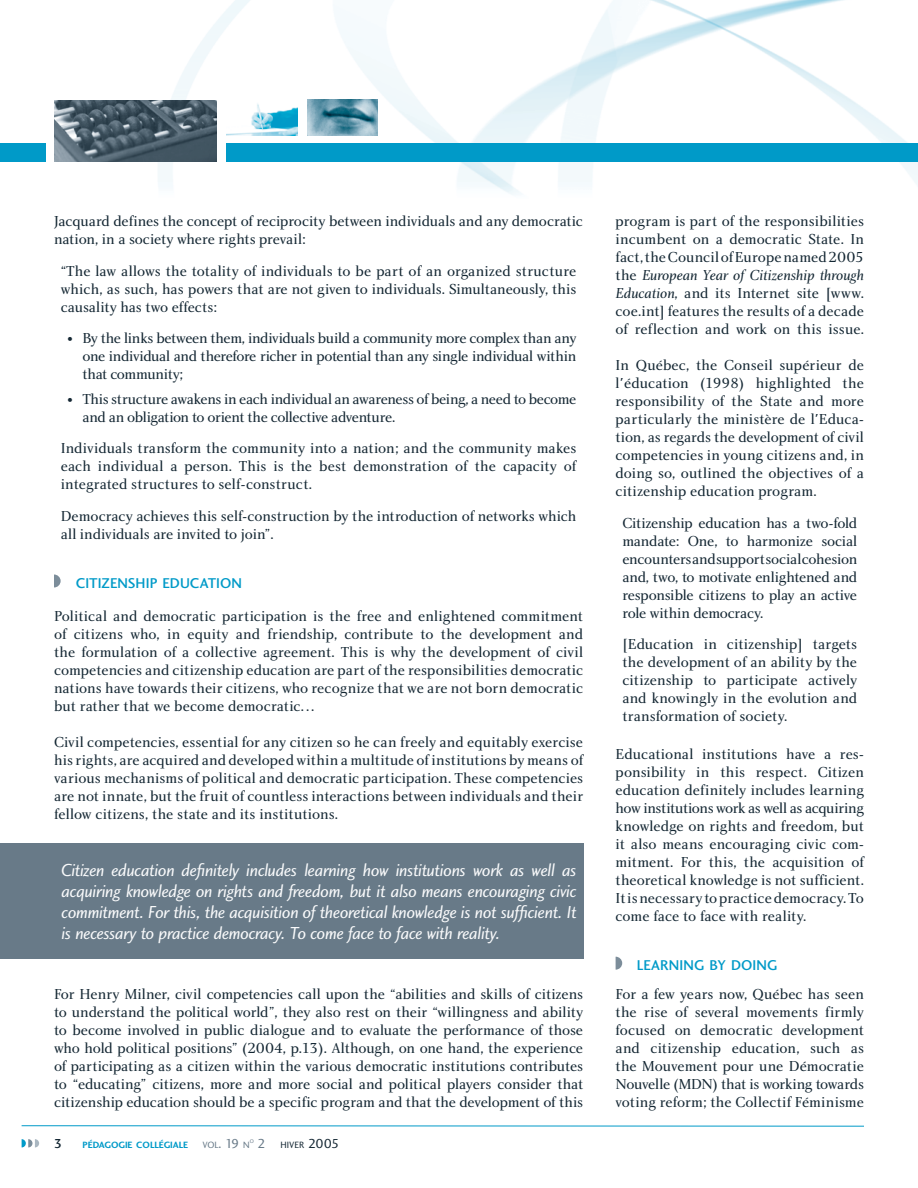
<style>
.page{position:relative;width:918px;height:1188px;background:#fff}
.page>*{position:absolute;margin:0;border:0;box-sizing:border-box;transform-origin:0 0}
.t1{font:18px/21px "Charlotte Sans Book Italic Plain";letter-spacing:-.025em;color:#f9fafb;text-align:justify}
.t2{font:15px/18px "Charlotte Book Plain";letter-spacing:-.005em;color:#142733;text-align:justify}
.t3{font:15px/18px "Charlotte Book Plain";letter-spacing:-.03em;color:#142733}
.t4{font:15px "Charlotte Book Italic Plain";color:#142733}
.t5{font:14.7px "Charlotte Sans Medium Plain";letter-spacing:.005em;color:#009ac8}
.t6{font:13.5px "Charlotte Sans Medium Plain";color:#142733}
.t7{font:9.45px "Charlotte Sans Bold Plain";color:#009ac8}
.t8{font:9.45px "Charlotte Sans Book Plain";color:#142733}
.t9{font:9.45px "Charlotte Sans Book Plain";color:#687a88}
.t10{font:5.55px "Charlotte Sans Book Plain";color:#687a88}
.s1{font-size:12px}
.s2{font-size:13.5px}
.s3{font-size:13.5px;color:#687a88}
.s4{font-family:"Charlotte Book Plain"}
.s5{font-family:"Charlotte Book Italic Plain"}
</style>
<div class="page">
<img style="left:0;top:0;width:918px;height:195px">
<div style="left:227px;top:144px;width:691px;height:18px;background:#009ac8"></div>
<div style="left:0;top:144px;width:46px;height:18px;background:#009ac8"></div>
<img style="left:55px;top:101px;width:162px;height:61px">
<img style="left:307px;top:100px;width:71px;height:36px">
<img style="left:227px;top:100px;width:70px;height:36px">
<hr style="left:22px;top:1125px;width:842px;height:2px;background:#009ac8">
<svg style="left:22px;top:1139px;width:17px;height:9px"></svg>
<svg style="left:54px;top:574px;width:7px;height:14px"></svg>
<div style="left:0;top:844px;width:583px;height:115px;background:#687a88"></div>
<svg style="left:616px;top:957px;width:6px;height:13px"></svg>
<p class="t2" style="left:54px;top:213px;width:531px">Jacquard defines the concept of reciprocity between individuals and any democratic nation, in a society where rights prevail:</p>
<p class="t2" style="left:61px;top:263px;width:517px">“The law allows the totality of individuals to be part of an organized structure which, as such, has powers that are not given to individuals. Simultaneously, this causality has two effects:</p>
<p class="t2" style="left:83px;top:330px;width:495px;text-indent:-15px"><span class="s1">•</span> By the links between them, individuals build a community more complex than any one individual and therefore richer in potential than any single individual within that community;</p>
<p class="t3" style="left:83px;top:391px;width:495px;text-indent:-15px"><span class="s1">•</span> This structure awakens in each individual an awareness of being, a need to become and an obligation to orient the collective adventure.</p>
<p class="t2" style="left:61px;top:441px;width:517px">Individuals transform the community into a nation; and the community makes each individual a person. This is the best demonstration of the capacity of integrated structures to self-construct.</p>
<p class="t2" style="left:61px;top:508px;width:517px">Democracy achieves this self-construction by the introduction of networks which all individuals are invited to join”.</p>
<p class="t5" style="left:76px;top:577px;width:168px">CITIZENSHIP EDUCATION</p>
<p class="t2" style="left:54px;top:608px;width:531px">Political and democratic participation is the free and enlightened commitment of citizens who, in equity and friendship, contribute to the development and the formulation of a collective agreement. This is why the development of civil competencies and citizenship education are part of the responsibilities democratic nations have towards their citizens, who recognize that we are not born democratic but rather that we become democratic. . .</p>
<p class="t2" style="left:54px;top:734px;width:531px">Civil competencies, essential for any citizen so he can freely and equitably exercise his rights, are acquired and developed within a multitude of institutions by means of various mechanisms of political and democratic participation. These competencies are not innate, but the fruit of countless interactions between individuals and their fellow citizens, the state and its institutions.</p>
<p class="t1" style="left:61px;top:861px;width:517px">Citizen education definitely includes learning how institutions work as well as acquiring knowledge on rights and freedom, but it also means encouraging civic commitment. For this, the acquisition of theoretical knowledge is not sufficient. It is necessary to practice democracy. To come face to face with reality.</p>
<p class="t2" style="left:54px;top:986px;width:531px">For Henry Milner, civil competencies call upon the “abilities and skills of citizens to understand the political world”, they also rest on their “willingness and ability to become involved in public dialogue and to evaluate the performance of those who hold political positions” (2004, p.13). Although, on one hand, the experience of participating as a citizen within the various democratic institutions contributes to “educating” citizens, more and more social and political players consider that citizenship education should be a specific program and that the development of this</p>
<p class="t6" style="left:54px;top:1138px;width:10px">3</p>
<p class="t7" style="left:82px;top:1141px;width:107px">PÉDAGOGIE COLLÉGIALE</p>
<p class="t9" style="left:202px;top:1141px;width:49px">VOL<span class="s2">. 19</span> N</p>
<p class="t10" style="left:250px;top:1139px;width:6px">O</p>
<p class="t8" style="left:258px;top:1141px;width:83px"><span class="s3">2</span> HIVER <span class="s2">2005</span></p>
<p class="t2" style="left:616px;top:213px;width:250px">program is part of the responsibilities incumbent on a democratic State. In fact, the Council of Europe named 2005</p>
<p class="t4" style="left:616px;top:269px;width:250px"><span class="s4">the</span> European Year of Citizenship through</p>
<p class="t2" style="left:616px;top:285px;width:250px"><span class="s5">Education</span>, and its Internet site [www. coe.int] features the results of a decade of reflection and work on this issue.</p>
<p class="t2" style="left:616px;top:357px;width:250px">In Québec, the Conseil supérieur de l'éducation (1998) highlighted the responsibility of the State and more particularly the ministère de l'Educa&shy;tion, as regards the development of civil competencies in young citizens and, in doing so, outlined the objectives of a citizenship education program.</p>
<p class="t2" style="left:622px;top:515px;width:236px">Citizenship education has a two-fold mandate: One, to harmonize social encounters and support social cohesion and, two, to motivate enlightened and responsible citizens to play an active role within democracy.</p>
<p class="t2" style="left:622px;top:636px;width:236px">[Education in citizenship] targets the development of an ability by the citizenship to participate actively and knowingly in the evolution and transformation of society.</p>
<p class="t2" style="left:616px;top:747px;width:250px">Educational institutions have a res&shy;ponsibility in this respect. Citizen education definitely includes learning how institutions work as well as acquiring knowledge on rights and freedom, but it also means encouraging civic com&shy;mitment. For this, the acquisition of theoretical knowledge is not sufficient.<br>It is necessary to practice democracy. To come face to face with reality.</p>
<p class="t5" style="left:637px;top:959px;width:142px">LEARNING BY DOING</p>
<p class="t2" style="left:616px;top:987px;width:250px">For a few years now, Québec has seen the rise of several movements firmly focused on democratic development and citizenship education, such as the Mouvement pour une Démocratie Nouvelle (MDN) that is working towards voting reform; the Collectif Féminisme</p>
</div>
